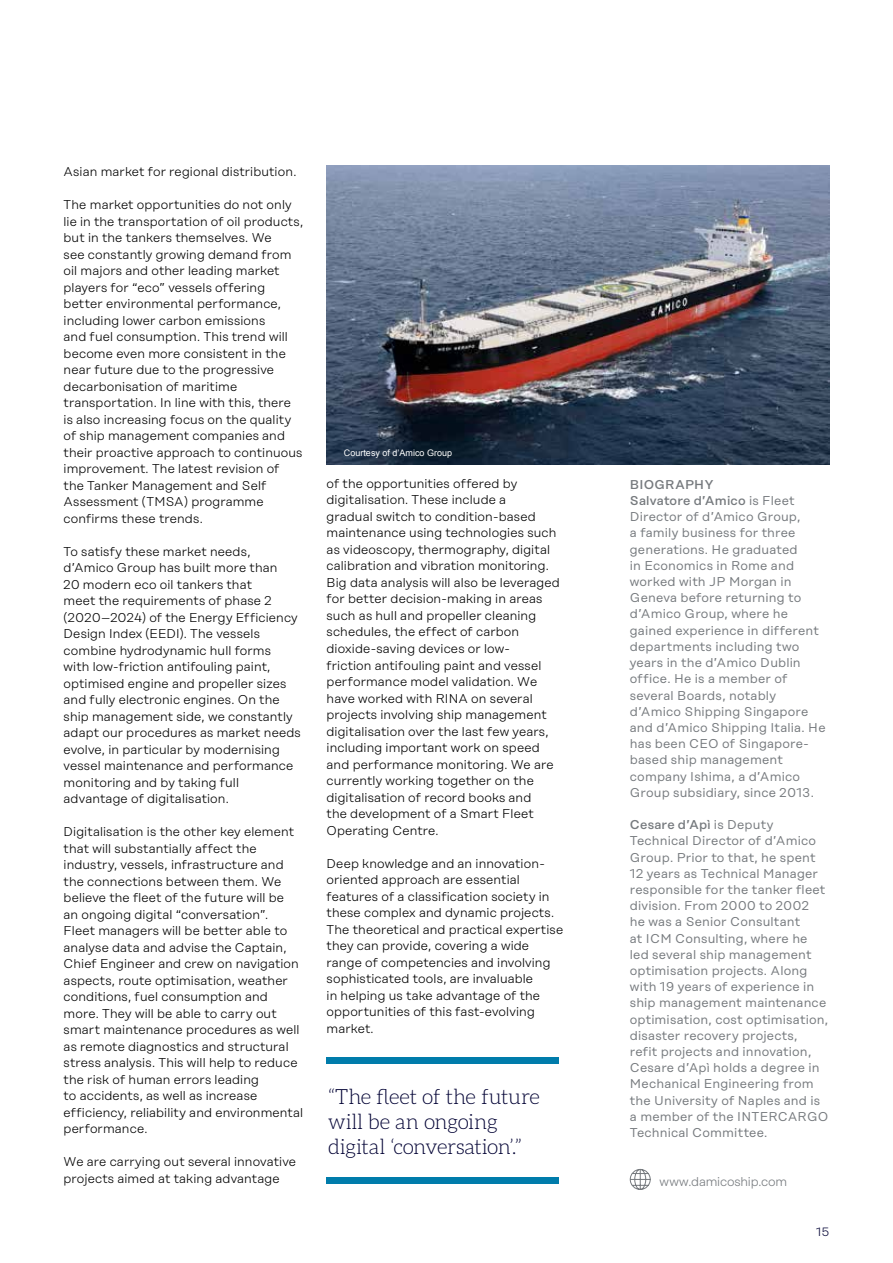
<style>
.page{position:relative;width:893px;height:1263px;background:#fff}
.page>*{position:absolute;margin:0;border:0;box-sizing:border-box;transform-origin:0 0}
.t1{font:300 21px/25.2px "Aleo";letter-spacing:-.01em;color:#003}
.t2{font:300 12.75px/16.5px "Rational Display";letter-spacing:.01em;color:#000}
.t3{font:12.75px/16.2px "Rational Display";letter-spacing:.01em;color:#767a7e}
.t4{font:300 12.75px "Rational Display";letter-spacing:-.015em;color:#767a7e}
.t5{font:300 12px "Rational Display";color:#003}
.t6{font:9px "Arial";color:#fff}
.s1{font-weight:500}
</style>
<div class="page">
<img style="left:327px;top:166px;width:502px;height:299px">
<div style="left:327px;top:1057px;width:232px;height:7px;background:#007cab"></div>
<div style="left:327px;top:1177px;width:232px;height:7px;background:#007cab"></div>
<svg style="left:629px;top:1169px;width:22px;height:21px"></svg>
<p class="t2" style="left:64px;top:163px;width:234px">Asian market for regional distribution.</p>
<p class="t2" style="left:64px;top:196px;width:241px">The market opportunities do not only lie in the transportation of oil products, but in the tankers themselves. We<br>see constantly growing demand from oil majors and other leading market players for “eco” vessels offering better environmental performance, including lower carbon emissions<br>and fuel consumption. This trend will become even more consistent in the near future due to the progressive decarbonisation of maritime transportation. In line with this, there is also increasing focus on the quality of ship management companies and their proactive approach to continuous improvement. The latest revision of<br>the Tanker Management and Self Assessment (TMSA) programme confirms these trends.</p>
<p class="t2" style="left:64px;top:543px;width:239px">To satisfy these market needs, d’Amico Group has built more than<br>20 modern eco oil tankers that<br>meet the requirements of phase 2 (2020–2024) of the Energy Efficiency Design Index (EEDI). The vessels combine hydrodynamic hull forms<br>with low-friction antifouling paint, optimised engine and propeller sizes and fully electronic engines. On the ship management side, we constantly adapt our procedures as market needs evolve, in particular by modernising vessel maintenance and performance monitoring and by taking full advantage of digitalisation.</p>
<p class="t2" style="left:64px;top:823px;width:241px">Digitalisation is the other key element that will substantially affect the industry, vessels, infrastructure and the connections between them. We believe the fleet of the future will be<br>an ongoing digital “conversation”.<br>Fleet managers will be better able to analyse data and advise the Captain, Chief Engineer and crew on navigation aspects, route optimisation, weather conditions, fuel consumption and more. They will be able to carry out smart maintenance procedures as well as remote diagnostics and structural stress analysis. This will help to reduce the risk of human errors leading<br>to accidents, as well as increase efficiency, reliability and environmental performance.</p>
<p class="t2" style="left:64px;top:1153px;width:234px">We are carrying out several innovative projects aimed at taking advantage</p>
<p class="t6" style="left:344px;top:447px;width:110px">Courtesy of d’Amico Group</p>
<p class="t2" style="left:327px;top:475px;width:235px">of the opportunities offered by digitalisation. These include a<br>gradual switch to condition-based maintenance using technologies such as videoscopy, thermography, digital calibration and vibration monitoring.<br>Big data analysis will also be leveraged for better decision-making in areas such as hull and propeller cleaning schedules, the effect of carbon dioxide-saving devices or low-<br>friction antifouling paint and vessel performance model validation. We have worked with RINA on several projects involving ship management digitalisation over the last few years, including important work on speed and performance monitoring. We are currently working together on the digitalisation of record books and<br>the development of a Smart Fleet Operating Centre.</p>
<p class="t2" style="left:327px;top:855px;width:238px">Deep knowledge and an innovation&shy;oriented approach are essential features of a classification society in these complex and dynamic projects.<br>The theoretical and practical expertise they can provide, covering a wide range of competencies and involving sophisticated tools, are invaluable<br>in helping us take advantage of the opportunities of this fast-evolving market.</p>
<h1 class="t1" style="left:328px;top:1084px;width:213px">“The fleet of the future will be an ongoing digital ‘conversation’.”</h1>
<p class="t3" style="left:630px;top:476px;width:197px"><span class="s1">BIOGRAPHY<br>Salvatore d’Amico</span> is Fleet<br>Director of d’Amico Group,<br>a family business for three generations. He graduated<br>in Economics in Rome and worked with JP Morgan in<br>Geneva before returning to d’Amico Group, where he gained experience in different departments including two years in the d’Amico Dublin office. He is a member of several Boards, notably d’Amico Shipping Singapore and d’Amico Shipping Italia. He has been CEO of Singapore&shy;based ship management company Ishima, a d’Amico<br>Group subsidiary, since 2013.</p>
<p class="t3" style="left:630px;top:816px;width:200px"><span class="s1">Cesare d’Apì</span> is Deputy<br>Technical Director of d’Amico<br>Group. Prior to that, he spent<br>12 years as Technical Manager responsible for the tanker fleet division. From 2000 to 2002<br>he was a Senior Consultant<br>at ICM Consulting, where he led several ship management optimisation projects. Along with 19 years of experience in ship management maintenance optimisation, cost optimisation, disaster recovery projects, refit projects and innovation,<br>Cesare d’Apì holds a degree in<br>Mechanical Engineering from the University of Naples and is a member of the INTERCARGO<br>Technical Committee.</p>
<p class="t4" style="left:660px;top:1174px;width:129px">www.damicoship.com</p>
<p class="t5" style="left:816px;top:1225px;width:15px">15</p>
</div>
